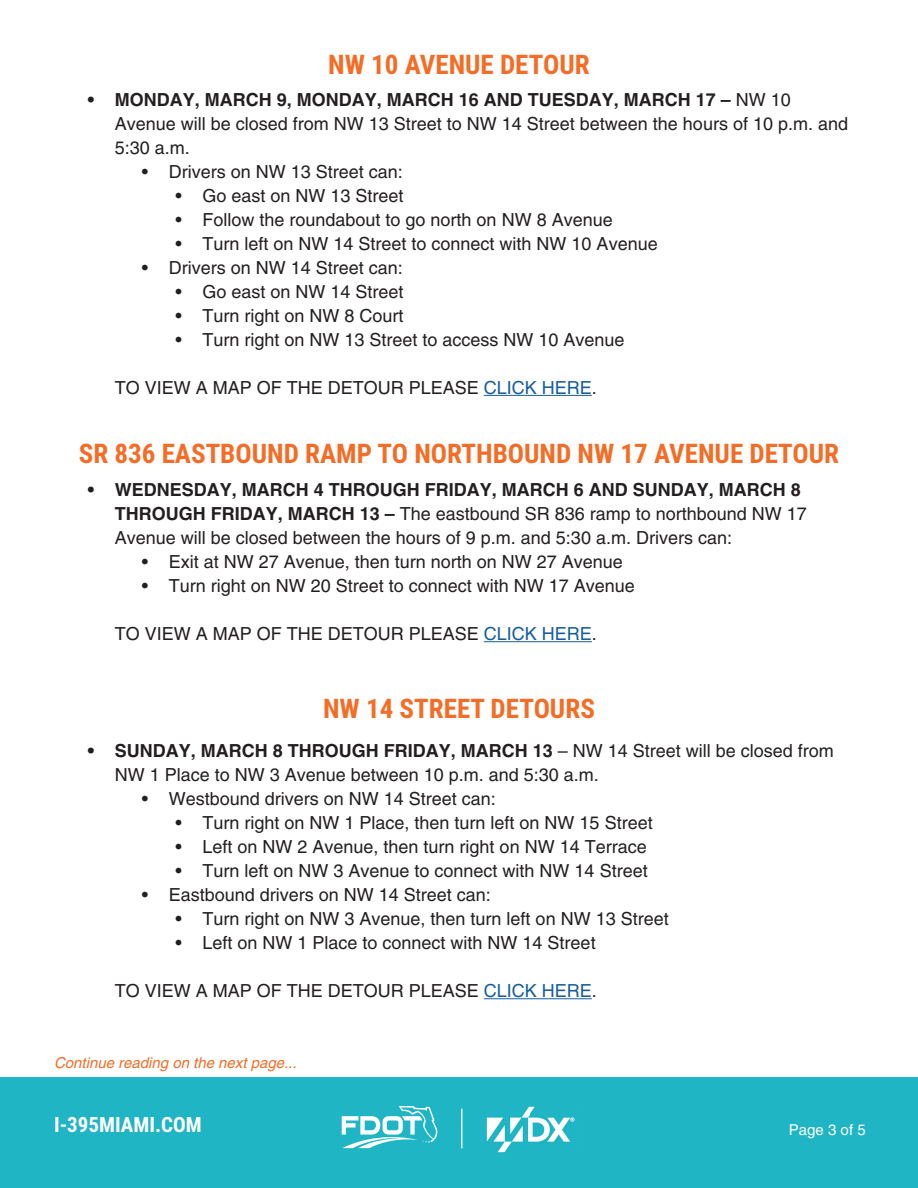
<style>
.page{position:relative;width:918px;height:1188px;background:#fff}
.page>*{position:absolute;margin:0;border:0;box-sizing:border-box;transform-origin:0 0}
.t1{font:700 27px "Roboto Condensed";color:#f36d27}
.t2{font:700 21px "Roboto Condensed";color:#fff}
.t3{font:18px/24px "Helvetica";color:#231f20}
.t4{font:italic 15px "Helvetica";color:#f36d27}
.t5{font:15px "Helvetica";color:#fff}
.s1{font-weight:700}
.s2{color:#175d9e}
</style>
<div class="page">
<div style="left:0;top:1077px;width:918px;height:111px;background:#1fb5c4"></div>
<hr style="left:461px;top:1109px;width:1px;height:39px;background:#fff">
<svg style="left:342px;top:1106px;width:95px;height:42px"></svg>
<img style="left:486px;top:1106px;width:89px;height:47px">
<hr style="left:484px;top:641px;width:108px;height:1px;background:#175d9e">
<hr style="left:484px;top:395px;width:108px;height:1px;background:#175d9e">
<hr style="left:484px;top:998px;width:108px;height:1px;background:#175d9e">
<h1 class="t1" style="left:328px;top:46px;width:263px">NW 10 AVENUE DETOUR</h1>
<p class="t3" style="left:115px;top:87px;width:735px;text-indent:-27px"><span class="s1">• MONDAY, MARCH 9, MONDAY, MARCH 16 AND TUESDAY, MARCH 17 –</span> NW 10<br>Avenue will be closed from NW 13 Street to NW 14 Street between the hours of 10 p.m. and<br>5:30 a.m.</p>
<p class="t3" style="left:142px;top:159px;width:263px">• Drivers on NW 13 Street can:</p>
<p class="t3" style="left:176px;top:183px;width:230px">• Go east on NW 13 Street</p>
<p class="t3" style="left:176px;top:207px;width:439px">• Follow the roundabout to go north on NW 8 Avenue</p>
<p class="t3" style="left:176px;top:231px;width:484px">• Turn left on NW 14 Street to connect with NW 10 Avenue</p>
<p class="t3" style="left:142px;top:255px;width:263px">• Drivers on NW 14 Street can:</p>
<p class="t3" style="left:176px;top:279px;width:230px">• Go east on NW 14 Street</p>
<p class="t3" style="left:176px;top:303px;width:230px">• Turn right on NW 8 Court</p>
<p class="t3" style="left:176px;top:327px;width:451px">• Turn right on NW 13 Street to access NW 10 Avenue</p>
<p class="t3" style="left:115px;top:375px;width:484px">TO VIEW A MAP OF THE DETOUR PLEASE <span class="s2">CLICK HERE</span>.</p>
<h1 class="t1" style="left:79px;top:434px;width:762px">SR 836 EASTBOUND RAMP TO NORTHBOUND NW 17 AVENUE DETOUR</h1>
<p class="t3" style="left:115px;top:478px;width:694px;text-indent:-27px"><span class="s1">• WEDNESDAY, MARCH 4 THROUGH FRIDAY, MARCH 6 AND SUNDAY, MARCH 8<br>THROUGH FRIDAY, MARCH 13 –</span> The eastbound SR 836 ramp to northbound NW 17<br>Avenue will be closed between the hours of 9 p.m. and 5:30 a.m. Drivers can:</p>
<p class="t3" style="left:142px;top:550px;width:483px">• Exit at NW 27 Avenue, then turn north on NW 27 Avenue</p>
<p class="t3" style="left:142px;top:574px;width:495px">• Turn right on NW 20 Street to connect with NW 17 Avenue</p>
<p class="t3" style="left:115px;top:622px;width:484px">TO VIEW A MAP OF THE DETOUR PLEASE <span class="s2">CLICK HERE</span>.</p>
<h1 class="t1" style="left:323px;top:689px;width:273px">NW 14 STREET DETOURS</h1>
<p class="t3" style="left:115px;top:739px;width:721px;text-indent:-27px"><span class="s1">• SUNDAY, MARCH 8 THROUGH FRIDAY, MARCH 13</span> – NW 14 Street will be closed from<br>NW 1 Place to NW 3 Avenue between 10 p.m. and 5:30 a.m.</p>
<p class="t3" style="left:142px;top:787px;width:356px">• Westbound drivers on NW 14 Street can:</p>
<p class="t3" style="left:176px;top:811px;width:479px">• Turn right on NW 1 Place, then turn left on NW 15 Street</p>
<p class="t3" style="left:176px;top:835px;width:473px">• Left on NW 2 Avenue, then turn right on NW 14 Terrace</p>
<p class="t3" style="left:176px;top:859px;width:474px">• Turn left on NW 3 Avenue to connect with NW 14 Street</p>
<p class="t3" style="left:142px;top:883px;width:351px">• Eastbound drivers on NW 14 Street can:</p>
<p class="t3" style="left:176px;top:907px;width:495px">• Turn right on NW 3 Avenue, then turn left on NW 13 Street</p>
<p class="t3" style="left:176px;top:931px;width:422px">• Left on NW 1 Place to connect with NW 14 Street</p>
<p class="t3" style="left:115px;top:979px;width:484px">TO VIEW A MAP OF THE DETOUR PLEASE <span class="s2">CLICK HERE</span>.</p>
<p class="t4" style="left:54px;top:1054px;width:244px">Continue reading on the next page...</p>
<p class="t2" style="left:54px;top:1110px;width:149px">I-395MIAMI.COM</p>
<p class="t5" style="left:789px;top:1121px;width:78px">Page 3 of 5</p>
</div>
